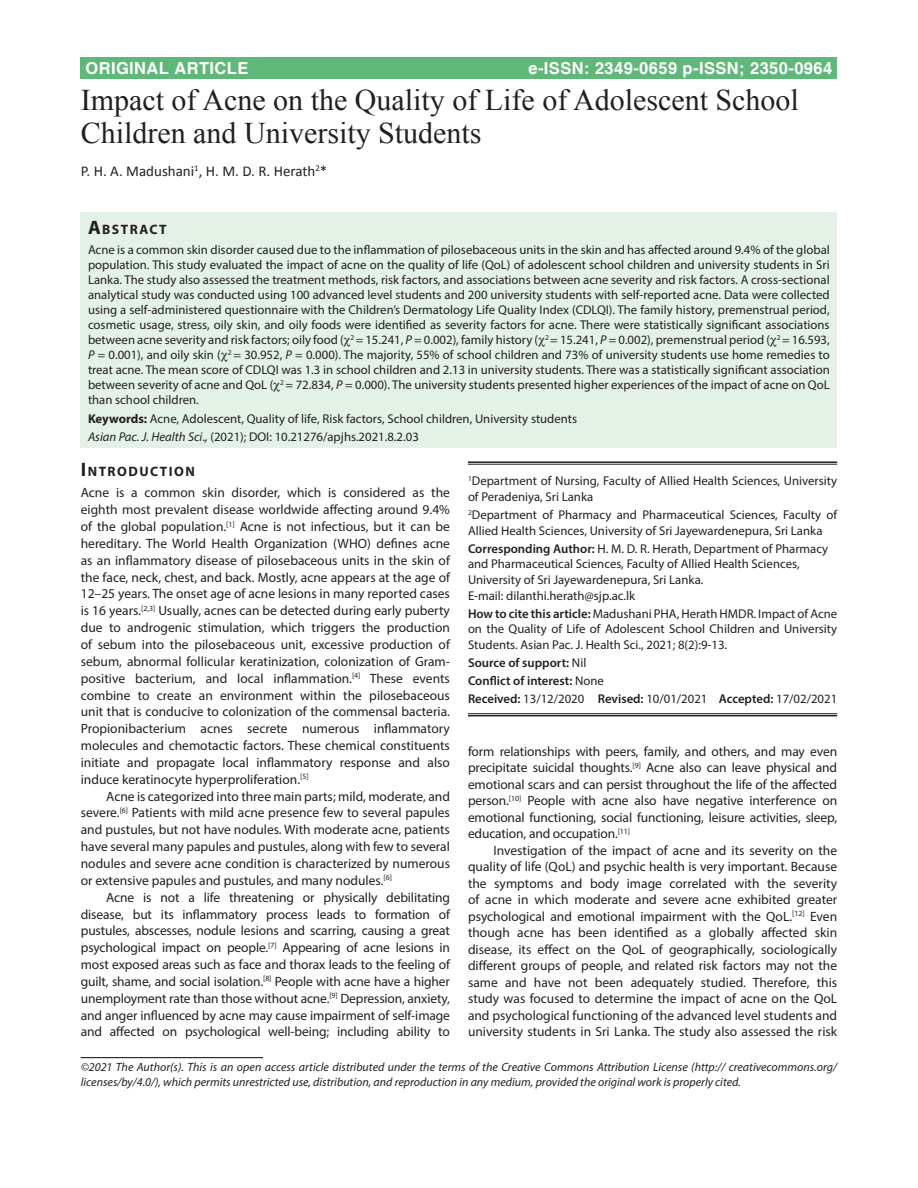
<style>
.page{position:relative;width:918px;height:1188px;background:#fff}
.page>*{position:absolute;margin:0;border:0;box-sizing:border-box;transform-origin:0 0}
.AT{font:30px/33px "Times New Roman";color:#231f20}
.AH{font:700 16.5px "Helvetica";letter-spacing:.025em;color:#fff}
.AU{font:15px "Calibri";color:#231f20}
.ABSH{font:700 13.65px "Myriad Pro";letter-spacing:.105em;color:#231f20}
.TX{font:13.5px/16.5px "Myriad Pro";letter-spacing:-.01em;color:#231f20;text-align:justify}
.TXFL{font:13.5px/16.8px "Myriad Pro";color:#231f20;text-align:justify}
.ABS{font:12.75px/15px "Myriad Pro";color:#231f20;text-align:justify}
.ADD{font:12.75px/15.8px "Myriad Pro";color:#231f20}
.HTC{font:12.75px/15.8px "Myriad Pro";color:#231f20;text-align:justify}
.KWD{font:12.75px "Myriad Pro";color:#231f20}
.AFF_1{font:12.75px/15.8px "Myriad Pro";color:#231f20}
.AFF{font:12.75px/15.8px "Myriad Pro";color:#231f20}
.HIS{font:12.75px "Myriad Pro";color:#231f20}
.HTC-2{font:600 12.75px "Myriad Pro";color:#231f20}
.CR{font:italic 12px/15px "Myriad Pro";color:#231f20}
.s1{font-size:19.5px}
.s2{font-style:italic}
.s3{font-weight:700}
.s4{font-weight:600}
.s5{font-weight:400}
</style>
<div class="page">
<div style="left:81px;top:57px;width:756px;height:22px;background:#5fb879"></div>
<div style="left:81px;top:212px;width:756px;height:236px;background:#e4f1e6"></div>
<hr style="left:81px;top:1057px;width:182px;height:1px;background:#231f20">
<hr style="left:468px;top:461px;width:369px;height:2px;background:#231f20">
<hr style="left:468px;top:464px;width:369px;height:1px;background:#231f20">
<hr style="left:468px;top:713px;width:369px;height:1px;background:#231f20">
<hr style="left:468px;top:715px;width:369px;height:1px;background:#231f20">
<p class="AH" style="left:85px;top:58px;width:164px">ORIGINAL ARTICLE</p>
<p class="AH" style="left:528px;top:58px;width:305px">e-ISSN: 2349-0659 p-ISSN; 2350-0964</p>
<p class="AT" style="left:81px;top:83px;width:720px">Impact of Acne on the Quality of Life of Adolescent School<br>Children and University Students</p>
<p class="AU" style="left:81px;top:162px;width:248px">P. H. A. Madushani<sup>1</sup>, H. M. D. R. Herath<sup>2</sup>*</p>
<p class="ABSH" style="left:88px;top:220px;width:80px"><span class="s1">A</span>BSTRACT</p>
<p class="ABS" style="left:88px;top:242px;width:743px">Acne is a common skin disorder caused due to the inflammation of pilosebaceous units in the skin and has affected around 9.4% of the global population. This study evaluated the impact of acne on the quality of life (QoL) of adolescent school children and university students in Sri Lanka. The study also assessed the treatment methods, risk factors, and associations between acne severity and risk factors. A cross-sectional analytical study was conducted using 100 advanced level students and 200 university students with self-reported acne. Data were collected using a self-administered questionnaire with the Children’s Dermatology Life Quality Index (CDLQI). The family history, premenstrual period, cosmetic usage, stress, oily skin, and oily foods were identified as severity factors for acne. There were statistically significant associations between acne severity and risk factors; oily food ( <sup>2</sup> = 15.241, <span class="s2">P</span> = 0.002), family history ( <sup>2</sup> = 15.241, <span class="s2">P</span> = 0.002), premenstrual period ( <sup>2</sup> = 16.593, <span class="s2">P</span> = 0.001), and oily skin ( <sup>2</sup> = 30.952, <span class="s2">P</span> = 0.000). The majority, 55% of school children and 73% of university students use home remedies to treat acne. The mean score of CDLQI was 1.3 in school children and 2.13 in university students. There was a statistically significant association between severity of acne and QoL ( <sup>2</sup> = 72.834, <span class="s2">P</span> = 0.000). The university students presented higher experiences of the impact of acne on QoL than school children.</p>
<p class="KWD" style="left:88px;top:411px;width:491px"><span class="s3">Keywords:</span> Acne, Adolescent, Quality of life, Risk factors, School children, University students</p>
<p class="KWD" style="left:88px;top:429px;width:332px"><span class="s2">Asian Pac. J. Health Sci</span>.<span class="s2">,</span> (2021); DOI: 10.21276/apjhs.2021.8.2.03</p>
<h1 class="ABSH" style="left:81px;top:463px;width:116px"><span class="s1">I</span>NTRODUCTION</h1>
<p class="TXFL" style="left:81px;top:484px;width:371px">Acne is a common skin disorder, which is considered as the eighth most prevalent disease worldwide affecting around 9.4% of the global population.<sup>[1]</sup> Acne is not infectious, but it can be hereditary. The World Health Organization (WHO) defines acne as an inflammatory disease of pilosebaceous units in the skin of the face, neck, chest, and back. Mostly, acne appears at the age of 12–25 years. The onset age of acne lesions in many reported cases is 16 years.<sup>[2,3]</sup> Usually, acnes can be detected during early puberty due to androgenic stimulation, which triggers the production of sebum into the pilosebaceous unit, excessive production of sebum, abnormal follicular keratinization, colonization of Gram&shy;positive bacterium, and local inflammation.<sup>[4]</sup> These events combine to create an environment within the pilosebaceous unit that is conducive to colonization of the commensal bacteria.<br>Propionibacterium acnes secrete numerous inflammatory molecules and chemotactic factors. These chemical constituents initiate and propagate local inflammatory response and also induce keratinocyte hyperproliferation.<sup>[5]</sup></p>
<p class="TX" style="left:81px;top:787px;width:371px;text-indent:26px">Acne is categorized into three main parts; mild, moderate, and severe.<sup>[6]</sup> Patients with mild acne presence few to several papules and pustules, but not have nodules. With moderate acne, patients have several many papules and pustules, along with few to several nodules and severe acne condition is characterized by numerous or extensive papules and pustules, and many nodules.<sup>[6]</sup></p>
<p class="TX" style="left:81px;top:889px;width:371px;text-indent:26px">Acne is not a life threatening or physically debilitating disease, but its inflammatory process leads to formation of pustules, abscesses, nodule lesions and scarring, causing a great psychological impact on people.<sup>[7]</sup> Appearing of acne lesions in most exposed areas such as face and thorax leads to the feeling of guilt, shame, and social isolation.<sup>[8]</sup> People with acne have a higher unemployment rate than those without acne.<sup>[9]</sup> Depression, anxiety, and anger influenced by acne may cause impairment of self-image and affected on psychological well-being; including ability to</p>
<p class="AFF" style="left:468px;top:473px;width:371px"><sup>1</sup>Department of Nursing, Faculty of Allied Health Sciences, University of Peradeniya, Sri Lanka</p>
<p class="AFF_1" style="left:468px;top:507px;width:371px"><sup>2</sup>Department of Pharmacy and Pharmaceutical Sciences, Faculty of<br>Allied Health Sciences, University of Sri Jayewardenepura, Sri Lanka</p>
<p class="ADD" style="left:468px;top:540px;width:362px"><span class="s4">Corresponding Author:</span> H. M. D. R. Herath, Department of Pharmacy and Pharmaceutical Sciences, Faculty of Allied Health Sciences, University of Sri Jayewardenepura, Sri Lanka.<br>E-mail: dilanthi.herath@sjp.ac.lk</p>
<p class="HTC" style="left:468px;top:605px;width:371px"><span class="s4">How to cite this article:</span> Madushani PHA, Herath HMDR. Impact of Acne on the Quality of Life of Adolescent School Children and University Students. Asian Pac. J. Health Sci., 2021; 8(2):9-13.</p>
<p class="HTC-2" style="left:468px;top:655px;width:120px">Source of support: <span class="s5">Nil</span></p>
<p class="HTC-2" style="left:468px;top:673px;width:137px">Conflict of interest: <span class="s5">None</span></p>
<p class="HIS" style="left:468px;top:691px;width:371px"><span class="s4">Received:</span> 13/12/2020 <span class="s4">Revised:</span> 10/01/2021 <span class="s4">Accepted:</span> 17/02/2021</p>
<p class="TX" style="left:468px;top:743px;width:371px">form relationships with peers, family, and others, and may even precipitate suicidal thoughts.<sup>[9]</sup> Acne also can leave physical and emotional scars and can persist throughout the life of the affected person.<sup>[10]</sup> People with acne also have negative interference on emotional functioning, social functioning, leisure activities, sleep, education, and occupation.<sup>[11]</sup></p>
<p class="TX" style="left:468px;top:842px;width:371px;text-indent:26px">Investigation of the impact of acne and its severity on the quality of life (QoL) and psychic health is very important. Because the symptoms and body image correlated with the severity of acne in which moderate and severe acne exhibited greater psychological and emotional impairment with the QoL.<sup>[12]</sup> Even though acne has been identified as a globally affected skin disease, its effect on the QoL of geographically, sociologically different groups of people, and related risk factors may not the same and have not been adequately studied. Therefore, this study was focused to determine the impact of acne on the QoL and psychological functioning of the advanced level students and university students in Sri Lanka. The study also assessed the risk</p>
<p class="CR" style="left:81px;top:1059px;width:758px">©2021 The Author(s). This is an open access article distributed under the terms of the Creative Commons Attribution License (http:// creativecommons.org/ licenses/by/4.0/), which permits unrestricted use, distribution, and reproduction in any medium, provided the original work is properly cited.</p>
</div>
